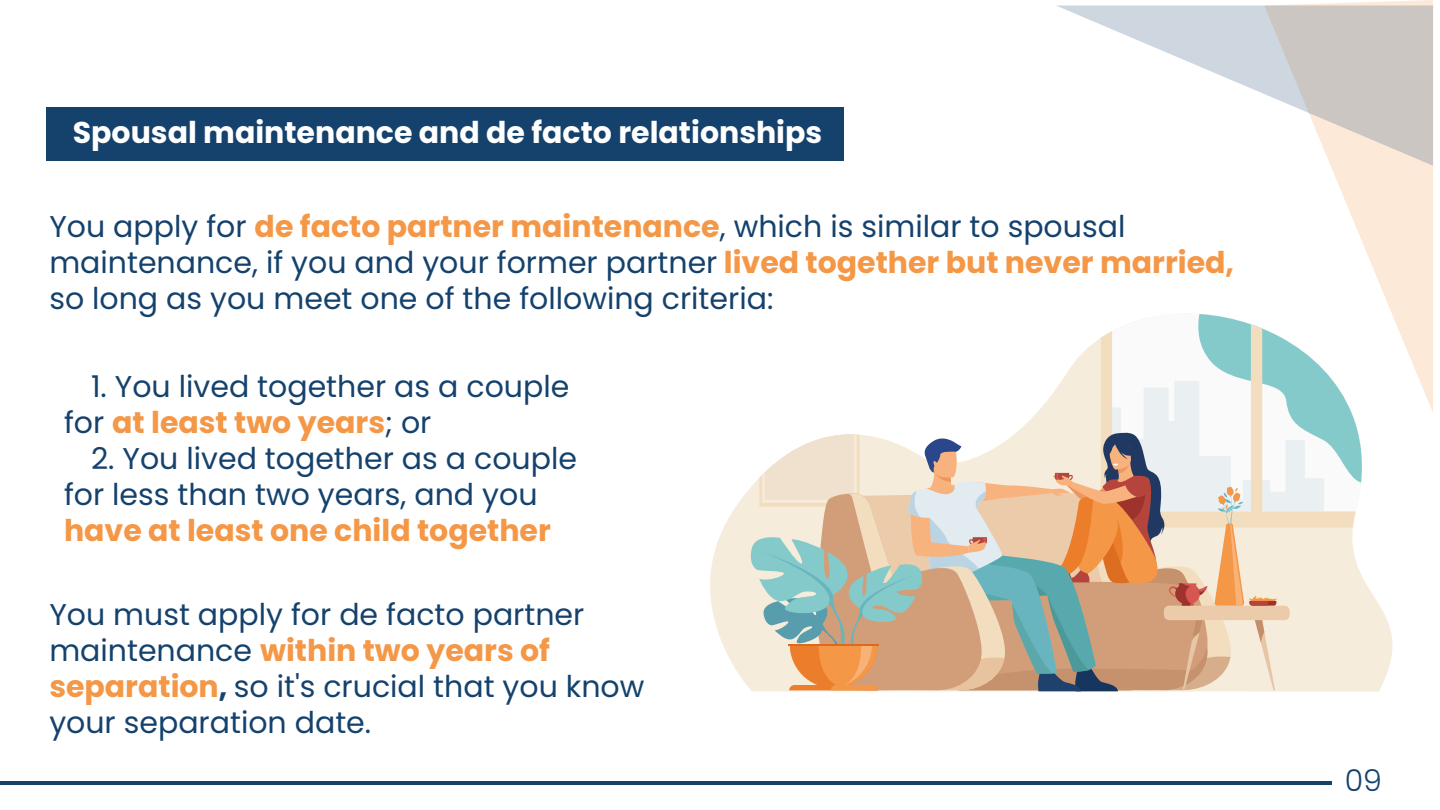
<style>
.page{position:relative;width:1440px;height:810px;background:#fff}
.page>*{position:absolute;margin:0;border:0;box-sizing:border-box;transform-origin:0 0}
.t1{font:30px/36px "Poppins";color:#15426d}
.t2{font:700 30px "Poppins";color:#fff}
.t3{font:700 30px "Poppins";color:#f49746}
.t4{font:300 30px "Poppins";color:#15426d}
.s1{font-weight:700;color:#f49746}
.s2{font-weight:700}
</style>
<div class="page">
<svg style="left:1287px;top:0;width:146px;height:412px;fill:#fce9d8"></svg>
<svg style="left:1056px;top:5px;width:377px;height:161px"></svg>
<hr style="left:0;top:781px;width:1332px;height:4px;background:#15426d">
<div style="left:46px;top:107px;width:798px;height:54px;background:#15426d"></div>
<svg style="left:710px;top:312px;width:713px;height:380px"></svg>
<svg style="left:748px;top:314px;width:614px;height:377px"></svg>
<p class="t2" style="left:73px;top:115px;width:751px">Spousal maintenance and de facto relationships</p>
<p class="t1" style="left:49px;top:208px;width:1186px">You apply for <span class="s1">de facto partner maintenance</span>, which is similar to spousal maintenance, if you and your former partner <span class="s1">lived together but never married, </span>so long as you meet one of the following criteria:</p>
<p class="t1" style="left:64px;top:368px;width:507px;text-indent:27px">1. You lived together as a couple for <span class="s1">at least two years</span>; or</p>
<p class="t1" style="left:64px;top:440px;width:515px;text-indent:27px">2. You lived together as a couple for less than two years, and you</p>
<p class="t3" style="left:64px;top:513px;width:488px">have at least one child together</p>
<p class="t1" style="left:49px;top:597px;width:597px">You must apply for de facto partner maintenance <span class="s1">within two years of separation</span><span class="s2">,</span> so it's crucial that you know your separation date.</p>
<p class="t4" style="left:1345px;top:763px;width:39px">09</p>
</div>
